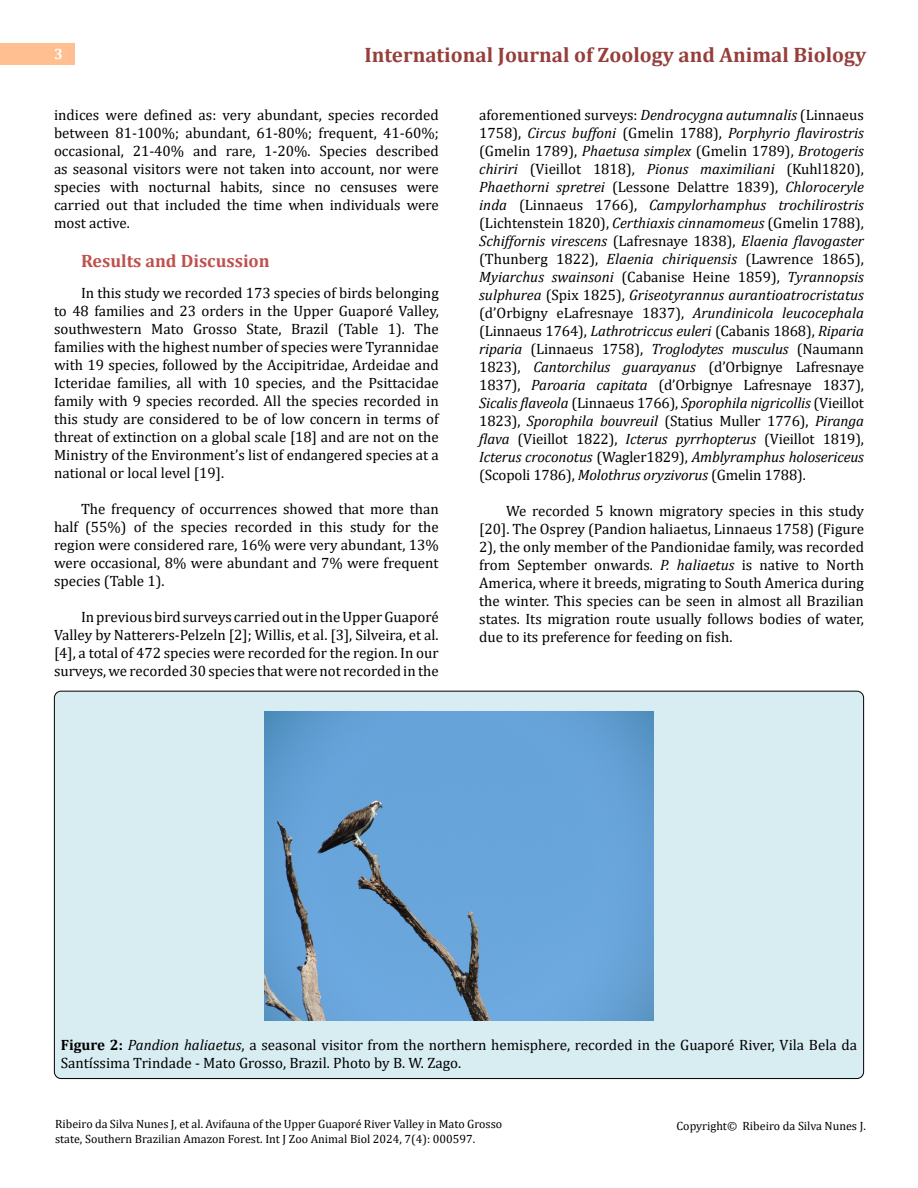
<style>
.page{position:relative;width:918px;height:1188px;background:#fff}
.page>*{position:absolute;margin:0;border:0;box-sizing:border-box;transform-origin:0 0}
.t1{font:700 21px "Cambria";color:#953f3c}
.t2{font:700 18px "Cambria";color:#c0504d}
.t3{font:15px/18px "Cambria";color:#000;text-align:justify}
.t4{font:italic 15px/18px "Cambria";letter-spacing:-.01em;color:#000;text-align:justify}
.t5{font:700 15px "Cambria";color:#fff}
.t6{font:12px/14.4px "Cambria";color:#000}
.s1{font-style:normal}
.s2{font-style:italic}
.s3{font-weight:700}
</style>
<div class="page">
<div style="left:0;top:43px;width:75px;height:21px;background:#ffbf91"></div>
<div style="left:54px;top:691px;width:810px;height:388px;background:#d8edf2;border-radius:7px"></div>
<img style="left:264px;top:712px;width:390px;height:308px">
<p class="t5" style="left:54px;top:44px;width:10px">3</p>
<h1 class="t1" style="left:364px;top:40px;width:503px">International Journal of Zoology and Animal Biology</h1>
<p class="t3" style="left:54px;top:105px;width:386px">indices were defined as: very abundant, species recorded between 81-100%; abundant, 61-80%; frequent, 41-60%; occasional, 21-40% and rare, 1-20%. Species described as seasonal visitors were not taken into account, nor were species with nocturnal habits, since no censuses were carried out that included the time when individuals were most active.</p>
<p class="t2" style="left:81px;top:248px;width:190px">Results and Discussion</p>
<p class="t3" style="left:54px;top:284px;width:386px;text-indent:27px">In this study we recorded 173 species of birds belonging to 48 families and 23 orders in the Upper Guaporé Valley, southwestern Mato Grosso State, Brazil (Table 1). The families with the highest number of species were Tyrannidae with 19 species, followed by the Accipitridae, Ardeidae and Icteridae families, all with 10 species, and the Psittacidae family with 9 species recorded. All the species recorded in this study are considered to be of low concern in terms of threat of extinction on a global scale [18] and are not on the Ministry of the Environment’s list of endangered species at a national or local level [19].</p>
<p class="t3" style="left:54px;top:500px;width:386px;text-indent:27px">The frequency of occurrences showed that more than half (55%) of the species recorded in this study for the region were considered rare, 16% were very abundant, 13% were occasional, 8% were abundant and 7% were frequent species (Table 1).</p>
<p class="t3" style="left:54px;top:608px;width:386px;text-indent:27px">In previous bird surveys carried out in the Upper Guaporé Valley by Natterers-Pelzeln [2]; Willis, et al. [3], Silveira, et al. [4], a total of 472 species were recorded for the region. In our surveys, we recorded 30 species that were not recorded in the</p>
<p class="t4" style="left:479px;top:105px;width:386px"><span class="s1">aforementioned surveys:</span> Dendrocygna autumnalis <span class="s1">(Linnaeus 1758),</span> Circus buffoni <span class="s1">(Gmelin 1788),</span> Porphyrio flavirostris <span class="s1">(Gmelin 1789),</span> Phaetusa simplex <span class="s1">(Gmelin 1789),</span> Brotogeris chiriri <span class="s1">(Vieillot 1818),</span> Pionus maximiliani <span class="s1">(Kuhl1820), </span>Phaethorni spretrei <span class="s1">(Lessone Delattre 1839),</span> Chloroceryle inda <span class="s1">(Linnaeus 1766),</span> Campylorhamphus trochilirostris <span class="s1">(Lichtenstein 1820),</span> Certhiaxis cinnamomeus <span class="s1">(Gmelin 1788), </span>Schiffornis virescens <span class="s1">(Lafresnaye 1838),</span> Elaenia flavogaster <span class="s1">(Thunberg 1822),</span> Elaenia chiriquensis <span class="s1">(Lawrence 1865), </span>Myiarchus swainsoni <span class="s1">(Cabanise Heine 1859),</span> Tyrannopsis sulphurea <span class="s1">(Spix 1825),</span> Griseotyrannus aurantioatrocristatus <span class="s1">(d’Orbigny eLafresnaye 1837),</span> Arundinicola leucocephala <span class="s1">(Linnaeus 1764),</span> Lathrotriccus euleri <span class="s1">(Cabanis 1868),</span> Riparia riparia <span class="s1">(Linnaeus 1758),</span> Troglodytes musculus <span class="s1">(Naumann 1823),</span> Cantorchilus guarayanus <span class="s1">(d’Orbignye Lafresnaye 1837),</span> Paroaria capitata <span class="s1">(d’Orbignye Lafresnaye 1837), </span>Sicalis flaveola <span class="s1">(Linnaeus 1766),</span> Sporophila nigricollis <span class="s1">(Vieillot 1823),</span> Sporophila bouvreuil <span class="s1">(Statius Muller 1776),</span> Piranga flava <span class="s1">(Vieillot 1822),</span> Icterus pyrrhopterus <span class="s1">(Vieillot 1819), </span>Icterus croconotus <span class="s1">(Wagler1829),</span> Amblyramphus holosericeus <span class="s1">(Scopoli 1786),</span> Molothrus oryzivorus <span class="s1">(Gmelin 1788).</span></p>
<p class="t3" style="left:479px;top:501px;width:386px;text-indent:27px">We recorded 5 known migratory species in this study [20]. The Osprey (Pandion haliaetus, Linnaeus 1758) (Figure 2), the only member of the Pandionidae family, was recorded from September onwards. <span class="s2">P. haliaetus</span> is native to North America, where it breeds, migrating to South America during the winter. This species can be seen in almost all Brazilian states. Its migration route usually follows bodies of water, due to its preference for feeding on fish.</p>
<p class="t3" style="left:61px;top:1035px;width:798px"><span class="s3">Figure 2:</span> <span class="s2">Pandion haliaetus</span>, a seasonal visitor from the northern hemisphere, recorded in the Guaporé River, Vila Bela da<br>Santíssima Trindade - Mato Grosso, Brazil. Photo by B. W. Zago.</p>
<p class="t6" style="left:55px;top:1117px;width:449px">Ribeiro da Silva Nunes J, et al. Avifauna of the Upper Guaporé River Valley in Mato Grosso state, Southern Brazilian Amazon Forest. Int J Zoo Animal Biol 2024, 7(4): 000597.</p>
<p class="t6" style="left:677px;top:1118px;width:191px">Copyright© Ribeiro da Silva Nunes J.</p>
</div>
